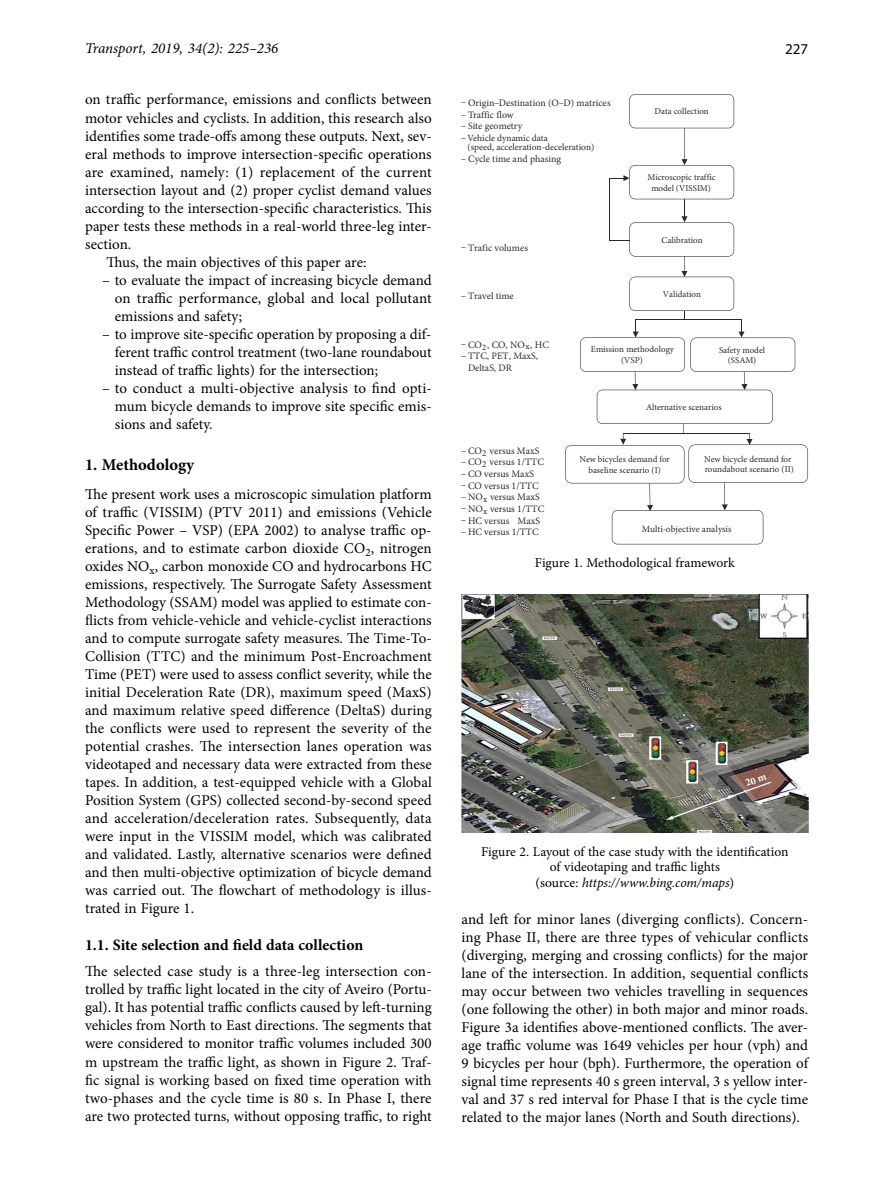
<style>
.page{position:relative;width:872px;height:1191px;background:#fff}
.page>*{position:absolute;margin:0;border:0;box-sizing:border-box;transform-origin:0 0}
.t1{font:700 16.5px "Minion Pro";letter-spacing:.005em;color:#000}
.t2{font:700 15.75px "Minion Pro";color:#000}
.t3{font:15px/18px "Minion Pro";color:#000;text-align:justify}
.t4{font:italic 15px "Min Symb";color:#000}
.t5{font:15px "Myriad Pro";color:#000}
.t6{font:13.5px/15.3px "Minion Pro";color:#000;text-align:center}
.t7{font:9.9px "Minion Pro";color:#2b2a29}
.t8{font:9.45px/9.4px "Minion Pro";color:#2b2a29}
.t9{font:9px/10.5px "Minion Pro";color:#2b2a29;text-align:center}
.s1{font-size:9.9px}
.s2{font-style:italic}
</style>
<div class="page">
<svg style="left:629px;top:94px;width:105px;height:34px"></svg>
<hr style="left:684px;top:128px;width:1px;height:35px;background:#2b2a29">
<svg style="left:565px;top:159px;width:243px;height:385px"></svg>
<img style="left:461px;top:594px;width:347px;height:238px">
<svg style="left:666px;top:774px;width:106px;height:46px;background:#7d776e"></svg>
<p class="t4" style="left:85px;top:38px;width:195px">Transport, 2019, 34(2): 225–236</p>
<p class="t5" style="left:785px;top:39px;width:25px">227</p>
<p class="t3" style="left:85px;top:91px;width:348px">on traffic performance, emissions and conflicts between</p>
<p class="t3" style="left:85px;top:109px;width:348px">motor vehicles and cyclists. In addition, this research also</p>
<p class="t3" style="left:85px;top:127px;width:348px">identifies some trade-offs among these outputs. Next, sev-</p>
<p class="t3" style="left:85px;top:145px;width:348px">eral methods to improve intersection-specific operations</p>
<p class="t3" style="left:85px;top:163px;width:348px">are examined, namely: (1) replacement of the current</p>
<p class="t3" style="left:85px;top:181px;width:348px">intersection layout and (2) proper cyclist demand values</p>
<p class="t3" style="left:85px;top:199px;width:348px">according to the intersection-specific characteristics. This</p>
<p class="t3" style="left:85px;top:217px;width:348px">paper tests these methods in a real-world three-leg inter-</p>
<p class="t3" style="left:85px;top:235px;width:48px">section.</p>
<p class="t3" style="left:106px;top:253px;width:262px">Thus, the main objectives of this paper are:</p>
<p class="t3" style="left:115px;top:271px;width:318px;text-indent:-13px">– to evaluate the impact of increasing bicycle demand on traffic performance, global and local pollutant emissions and safety;</p>
<p class="t3" style="left:115px;top:325px;width:318px;text-indent:-13px">– to improve site-specific operation by proposing a dif&shy;ferent traffic control treatment (two-lane roundabout instead of traffic lights) for the intersection;</p>
<p class="t3" style="left:115px;top:379px;width:318px;text-indent:-13px">– to conduct a multi-objective analysis to find opti&shy;mum bicycle demands to improve site specific emis&shy;sions and safety.</p>
<p class="t1" style="left:85px;top:455px;width:111px">1. Methodology</p>
<p class="t3" style="left:85px;top:485px;width:348px">The present work uses a microscopic simulation platform of traffic (VISSIM) (PTV 2011) and emissions (Vehicle Specific Power – VSP) (EPA 2002) to analyse traffic op&shy;erations, and to estimate carbon dioxide CO<sub>2</sub>, nitrogen oxides NO<sub>x</sub>, carbon monoxide CO and hydrocarbons HC emissions, respectively. The Surrogate Safety Assessment Methodology (SSAM) model was applied to estimate con&shy;flicts from vehicle-vehicle and vehicle-cyclist interactions and to compute surrogate safety measures. The Time-To-Collision (TTC) and the minimum Post-Encroachment Time (PET) were used to assess conflict severity, while the initial Deceleration Rate (DR), maximum speed (MaxS) and maximum relative speed difference (DeltaS) during the conflicts were used to represent the severity of the potential crashes. The intersection lanes operation was videotaped and necessary data were extracted from these tapes. In addition, a test-equipped vehicle with a Global Position System (GPS) collected second-by-second speed and acceleration/deceleration rates. Subsequently, data were input in the VISSIM model, which was calibrated and validated. Lastly, alternative scenarios were defined and then multi-objective optimization of bicycle demand was carried out. The flowchart of methodology is illus&shy;trated in Figure 1.</p>
<p class="t2" style="left:85px;top:935px;width:280px">1.1. Site selection and field data collection</p>
<p class="t3" style="left:85px;top:962px;width:348px">The selected case study is a three-leg intersection con&shy;trolled by traffic light located in the city of Aveiro (Portu&shy;gal). It has potential traffic conflicts caused by left-turning vehicles from North to East directions. The segments that were considered to monitor traffic volumes included 300 m upstream the traffic light, as shown in Figure 2. Traf&shy;fic signal is working based on fixed time operation with two-phases and the cycle time is 80 s. In Phase I, there are two protected turns, without opposing traffic, to right</p>
<p class="t7" style="left:461px;top:96px;width:151px">– Origin–Destination (O–D) matrices</p>
<p class="t7" style="left:461px;top:108px;width:54px">– Traffic flow</p>
<p class="t7" style="left:461px;top:119px;width:63px">– Site geometry</p>
<p class="t7" style="left:461px;top:152px;width:102px">– Cycle time and phasing</p>
<p class="t9" style="left:654px;top:106px;width:56px">Data collection</p>
<p class="t8" style="left:467px;top:133px;width:128px;text-indent:-6px"><span class="s1">–</span>Vehicle dynamic data<br>(speed, acceleration-deceleration)</p>
<p class="t9" style="left:647px;top:172px;width:70px">Microscopic traffic model (VISSIM)</p>
<p class="t9" style="left:661px;top:234px;width:43px">Calibration</p>
<p class="t7" style="left:461px;top:241px;width:68px">– Trafic volumes</p>
<p class="t9" style="left:663px;top:289px;width:40px">Validation</p>
<p class="t7" style="left:461px;top:289px;width:54px">– Travel time</p>
<p class="t7" style="left:461px;top:338px;width:89px">–CO<sub>2</sub>, CO, NO<sub>x</sub>, HC</p>
<p class="t7" style="left:461px;top:349px;width:78px">– TTC, PET, MaxS,</p>
<p class="t9" style="left:591px;top:344px;width:84px">Emission methodology (VSP)</p>
<p class="t9" style="left:719px;top:344px;width:48px">Safety model (SSAM)</p>
<p class="t9" style="left:646px;top:402px;width:77px">Alternative scenarios</p>
<p class="t7" style="left:468px;top:361px;width:45px">DeltaS, DR</p>
<p class="t7" style="left:461px;top:444px;width:80px">– CO<sub>2</sub> versus MaxS</p>
<p class="t7" style="left:461px;top:455px;width:84px">– CO<sub>2</sub> versus 1/TTC</p>
<p class="t7" style="left:461px;top:467px;width:74px">– CO versus MaxS</p>
<p class="t7" style="left:461px;top:479px;width:79px">– CO versus 1/TTC</p>
<p class="t7" style="left:461px;top:490px;width:80px">– NO<sub>x</sub> versus MaxS</p>
<p class="t7" style="left:461px;top:502px;width:85px">– NO<sub>x</sub> versus 1/TTC</p>
<p class="t7" style="left:461px;top:514px;width:80px">– HC versus MaxS</p>
<p class="t7" style="left:461px;top:525px;width:79px">– HC versus 1/TTC</p>
<p class="t9" style="left:704px;top:453px;width:91px;text-align:left">New bicycle demand for roundabout scenario (II)</p>
<p class="t9" style="left:579px;top:454px;width:92px">New bicycles demand for baseline scenario (I)</p>
<p class="t8" style="left:642px;top:524px;width:91px">Multi-objective analysis</p>
<p class="t6" style="left:535px;top:555px;width:201px">Figure 1. Methodological framework</p>
<p class="t6" style="left:481px;top:844px;width:309px">Figure 2. Layout of the case study with the identification of videotaping and traffic lights<br>(source: <span class="s2">https://www.bing.com/maps</span>)</p>
<p class="t3" style="left:461px;top:910px;width:348px">and left for minor lanes (diverging conflicts). Concern&shy;ing Phase II, there are three types of vehicular conflicts (diverging, merging and crossing conflicts) for the major lane of the intersection. In addition, sequential conflicts may occur between two vehicles travelling in sequences (one following the other) in both major and minor roads.<br>Figure 3a identifies above-mentioned conflicts. The aver&shy;age traffic volume was 1649 vehicles per hour (vph) and 9 bicycles per hour (bph). Furthermore, the operation of signal time represents 40 s green interval, 3 s yellow inter&shy;val and 37 s red interval for Phase I that is the cycle time related to the major lanes (North and South directions).</p>
</div>
